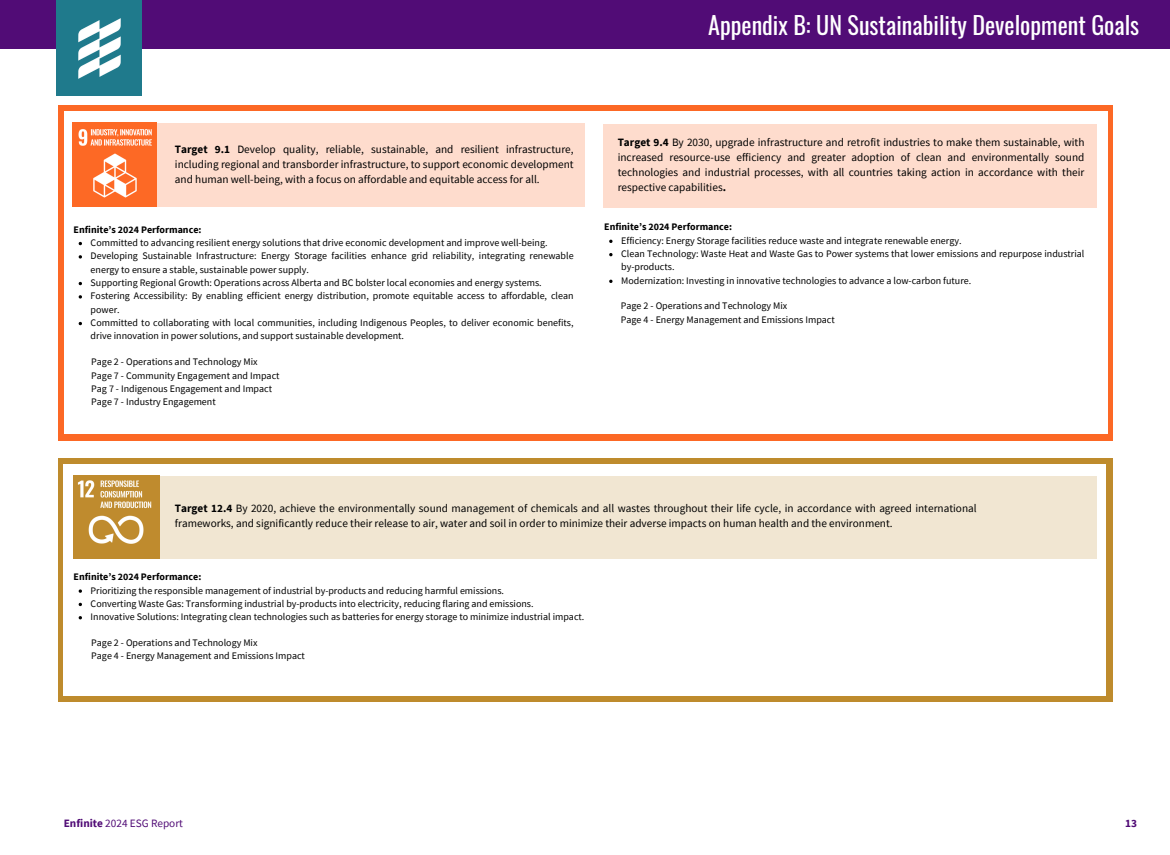
<style>
.page{position:relative;width:1170px;height:855px;background:#fff}
.page>*{position:absolute;margin:0;border:0;box-sizing:border-box;transform-origin:0 0}
.t1{font:24.12px "Oswald";color:#fff}
.t2{font:11.25px/15px "Source Sans Pro";color:#000;text-align:justify}
.t3{font:11.25px "Source Sans Pro";color:#510c76}
.t4{font:700 11.25px "Source Sans Pro";color:#510c76}
.t5{font:10px/13.4px "Source Sans Pro";color:#000}
.t6{font:700 10px "Source Sans Pro";color:#000}
.s1{font-weight:700}
</style>
<div class="page">
<div style="left:0;top:0;width:1170px;height:49px;background:#510c76"></div>
<div style="left:57px;top:0;width:85px;height:95px;background:#1f7a8c"></div>
<img style="left:78px;top:18px;width:43px;height:61px">
<div style="left:58px;top:459px;width:1055px;height:243px;background:#be8b2d"></div>
<div style="left:63px;top:465px;width:1043px;height:231px;background:#fff"></div>
<div style="left:157px;top:477px;width:939px;height:82px;background:#f1e6d2"></div>
<img style="left:74px;top:476px;width:86px;height:82px">
<svg style="left:79px;top:589px;width:3px;height:4px"></svg>
<div style="left:58px;top:105px;width:1055px;height:335px;background:#fc6825"></div>
<div style="left:64px;top:111px;width:1043px;height:323px;background:#fff"></div>
<div style="left:157px;top:123px;width:428px;height:84px;background:#fedccd"></div>
<svg style="left:79px;top:255px;width:3px;height:4px"></svg>
<svg style="left:79px;top:295px;width:3px;height:4px"></svg>
<div style="left:603px;top:124px;width:493px;height:84px;background:#fedccd"></div>
<svg style="left:609px;top:240px;width:4px;height:3px"></svg>
<svg style="left:609px;top:253px;width:4px;height:3px"></svg>
<svg style="left:609px;top:280px;width:4px;height:3px"></svg>
<img style="left:73px;top:123px;width:83px;height:83px">
<p class="t1" style="left:708px;top:6px;width:433px">Appendix B: UN Sustainability Development Goals</p>
<p class="t2" style="left:175px;top:141px;width:400px"><span class="s1">Target 9.1</span> Develop quality, reliable, sustainable, and resilient infrastructure, including regional and transborder infrastructure, to support economic development and human well-being, with a focus on affordable and equitable access for all.</p>
<h3 class="t6" style="left:74px;top:223px;width:129px">Enfinite’s 2024 Performance:</h3>
<p class="t5" style="left:91px;top:236px;width:458px">Committed to advancing resilient energy solutions that drive economic development and improve well-being.</p>
<p class="t5" style="left:91px;top:249px;width:485px">Developing Sustainable Infrastructure: Energy Storage facilities enhance grid reliability, integrating renewable energy to ensure a stable, sustainable power supply.</p>
<p class="t5" style="left:91px;top:276px;width:453px">Supporting Regional Growth: Operations across Alberta and BC bolster local economies and energy systems.</p>
<p class="t5" style="left:91px;top:289px;width:485px">Fostering Accessibility: By enabling efficient energy distribution, promote equitable access to affordable, clean power.</p>
<p class="t5" style="left:91px;top:316px;width:485px">Committed to collaborating with local communities, including Indigenous Peoples, to deliver economic benefits, drive innovation in power solutions, and support sustainable development.</p>
<p class="t5" style="left:91px;top:355px;width:168px">Page 2 - Operations and Technology Mix</p>
<p class="t5" style="left:91px;top:368px;width:190px">Page 7 - Community Engagement and Impact</p>
<p class="t5" style="left:91px;top:382px;width:182px">Pag 7 - Indigenous Engagement and Impact</p>
<p class="t5" style="left:91px;top:395px;width:126px">Page 7 - Industry Engagement</p>
<p class="t2" style="left:618px;top:135px;width:468px"><span class="s1">Target 9.4</span> By 2030, upgrade infrastructure and retrofit industries to make them sustainable, with increased resource-use efficiency and greater adoption of clean and environmentally sound technologies and industrial processes, with all countries taking action in accordance with their respective capabilities<span class="s1">.</span></p>
<p class="t6" style="left:604px;top:221px;width:129px">Enfinite’s 2024 Performance:</p>
<p class="t5" style="left:621px;top:234px;width:342px">Efficiency: Energy Storage facilities reduce waste and integrate renewable energy.</p>
<p class="t5" style="left:621px;top:247px;width:465px">Clean Technology: Waste Heat and Waste Gas to Power systems that lower emissions and repurpose industrial by-products.</p>
<p class="t5" style="left:621px;top:274px;width:352px">Modernization: Investing in innovative technologies to advance a low-carbon future.</p>
<h2 class="t5" style="left:621px;top:299px;width:168px">Page 2 - Operations and Technology Mix</h2>
<h3 class="t5" style="left:621px;top:312px;width:216px">Page 4 - Energy Management and Emissions Impact</h3>
<h2 class="t2" style="left:175px;top:501px;width:803px"><span class="s1">Target 12.4</span> By 2020, achieve the environmentally sound management of chemicals and all wastes throughout their life cycle, in accordance with agreed international frameworks, and significantly reduce their release to air, water and soil in order to minimize their adverse impacts on human health and the environment.</h2>
<h2 class="t6" style="left:74px;top:570px;width:129px">Enfinite’s 2024 Performance:</h2>
<h3 class="t5" style="left:91px;top:583px;width:415px">Prioritizing the responsible management of industrial by-products and reducing harmful emissions.</h3>
<p class="t5" style="left:91px;top:597px;width:444px">Converting Waste Gas: Transforming industrial by-products into electricity, reducing flaring and emissions.</p>
<p class="t5" style="left:91px;top:610px;width:495px">Innovative Solutions: Integrating clean technologies such as batteries for energy storage to minimize industrial impact.</p>
<p class="t5" style="left:91px;top:635px;width:168px">Page 2 - Operations and Technology Mix</p>
<p class="t5" style="left:91px;top:649px;width:215px">Page 4 - Energy Management and Emissions Impact</p>
<p class="t3" style="left:64px;top:816px;width:121px"><span class="s1">Enfinite</span> 2024 ESG Report</p>
<h1 class="t4" style="left:1125px;top:816px;width:13px">13</h1>
</div>
